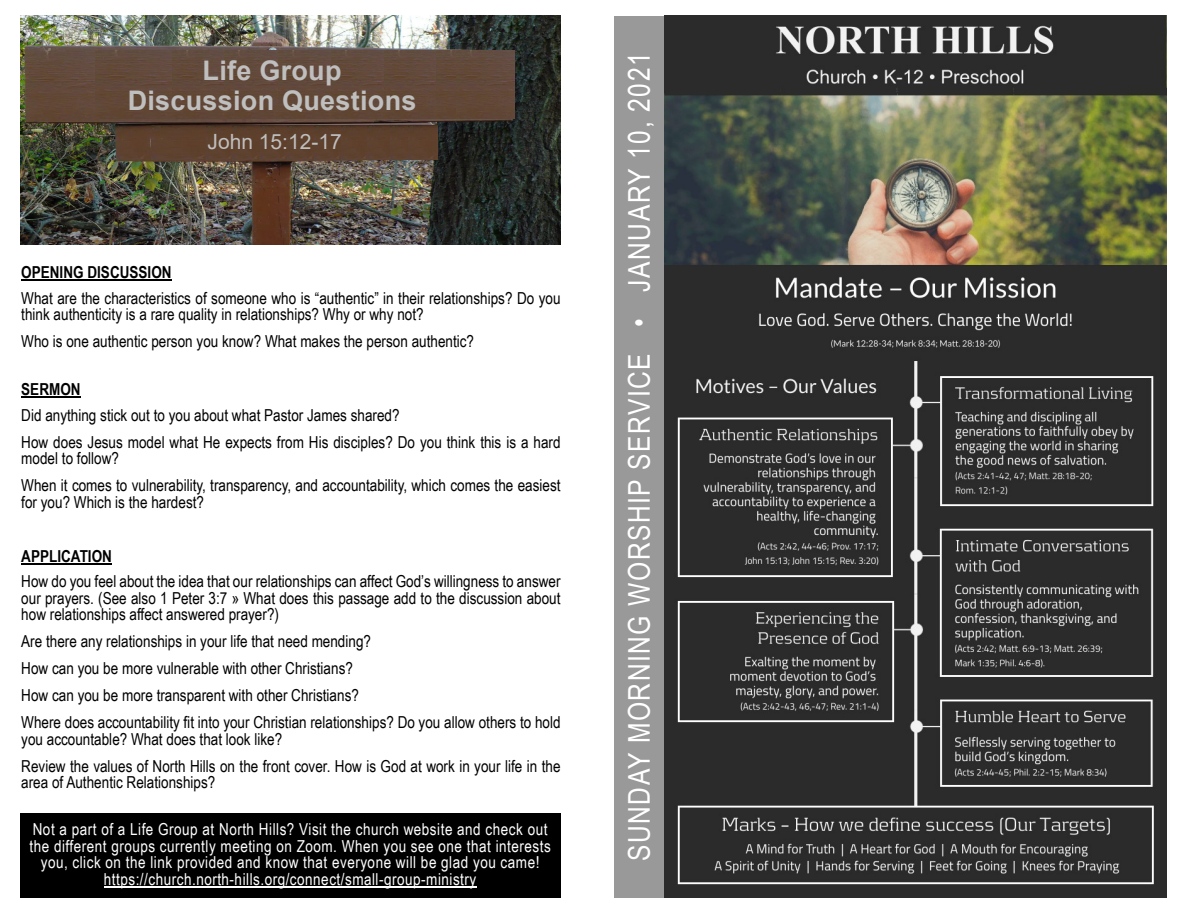
<style>
.page{position:relative;width:1188px;height:918px;background:#fff}
.page>*{position:absolute;margin:0;border:0;box-sizing:border-box;transform-origin:0 0}
.t1{font:30px "Arial Narrow";letter-spacing:.05em;color:#fff}
.t2{font:700 27px/29.4px "Arial";letter-spacing:.01em;color:#bfbfbf;text-align:center}
.t3{font:21px "Arial";color:#bfbfbf}
.t4{font:16.5px/27px "Arial Narrow";color:#000}
.t5{font:16.5px/16.5px "Arial Narrow";letter-spacing:.03em;color:#fff;text-align:center}
.t6{font:700 16.5px "Arial Narrow";color:#000}
</style>
<div class="page">
<img style="left:20px;top:16px;width:541px;height:228px">
<img style="left:151px;top:126px;width:55px;height:33px">
<img style="left:206px;top:126px;width:27px;height:33px">
<img style="left:233px;top:126px;width:55px;height:33px">
<img style="left:288px;top:126px;width:27px;height:33px">
<img style="left:315px;top:126px;width:27px;height:33px">
<img style="left:342px;top:126px;width:26px;height:33px">
<img style="left:368px;top:126px;width:22px;height:33px">
<img style="left:390px;top:126px;width:19px;height:33px">
<img style="left:409px;top:126px;width:29px;height:33px">
<img style="left:95px;top:50px;width:78px;height:68px">
<img style="left:173px;top:50px;width:51px;height:68px">
<img style="left:224px;top:50px;width:55px;height:68px">
<img style="left:279px;top:50px;width:53px;height:68px">
<img style="left:332px;top:50px;width:52px;height:68px">
<img style="left:384px;top:50px;width:53px;height:68px">
<img style="left:437px;top:50px;width:19px;height:68px">
<img style="left:456px;top:50px;width:59px;height:68px">
<hr style="left:21px;top:280px;width:151px;height:1px;background:#000">
<hr style="left:21px;top:397px;width:60px;height:1px;background:#000">
<hr style="left:21px;top:563px;width:91px;height:1px;background:#000">
<div style="left:614px;top:16px;width:50px;height:882px;background:#999"></div>
<div style="left:20px;top:813px;width:541px;height:85px;background:#000"></div>
<hr style="left:104px;top:886px;width:372px;height:2px;background:#fff">
<img style="left:664px;top:16px;width:502px;height:882px">
<h2 class="t2" style="left:128px;top:59px;width:290px">Life Group<br>Discussion Questions</h2>
<p class="t3" style="left:208px;top:134px;width:136px">John 15:12-17</p>
<p class="t6" style="left:21px;top:266px;width:152px">OPENING DISCUSSION</p>
<p class="t4" style="left:21px;top:291px;width:541px;line-height:16.5px">What are the characteristics of someone who is “authentic” in their relationships? Do you think authenticity is a rare quality in relationships? Why or why not?</p>
<p class="t4" style="left:21px;top:329px;width:454px">Who is one authentic person you know? What makes the person authentic?</p>
<p class="t6" style="left:21px;top:383px;width:61px">SERMON</p>
<p class="t4" style="left:21px;top:403px;width:541px">Did anything stick out to you about what Pastor James shared?<br>How does Jesus model what He expects from His disciples? Do you think this is a hard</p>
<p class="t4" style="left:21px;top:446px;width:541px">model to follow?<br>When it comes to vulnerability, transparency, and accountability, which comes the easiest</p>
<p class="t4" style="left:21px;top:490px;width:184px">for you? Which is the hardest?</p>
<p class="t6" style="left:21px;top:550px;width:92px">APPLICATION</p>
<p class="t4" style="left:21px;top:574px;width:541px;line-height:16.5px;text-align:justify">How do you feel about the idea that our relationships can affect God’s willingness to answer our prayers. (See also 1 Peter 3:7 » What does this passage add to the discussion about how relationships affect answered prayer?)</p>
<p class="t4" style="left:21px;top:629px;width:541px">Are there any relationships in your life that need mending?<br>How can you be more vulnerable with other Christians?<br>How can you be more transparent with other Christians?<br>Where does accountability fit into your Christian relationships? Do you allow others to hold</p>
<p class="t4" style="left:21px;top:727px;width:541px">you accountable? What does that look like?<br>Review the values of North Hills on the front cover. How is God at work in your life in the</p>
<p class="t4" style="left:21px;top:770px;width:196px">area of Authentic Relationships?</p>
<p class="t5" style="left:29px;top:823px;width:523px">Not a part of a Life Group at North Hills? Visit the church website and check out the different groups currently meeting on Zoom. When you see one that interests you, click on the link provided and know that everyone will be glad you came! https://church.north-hills.org/connect/small-group-ministry</p>
<h1 class="t1" style="left:628px;top:861px;width:810px;rotate:-90deg">SUNDAY MORNING WORSHIP SERVICE • JANUARY 10, 2021</h1>
</div>
